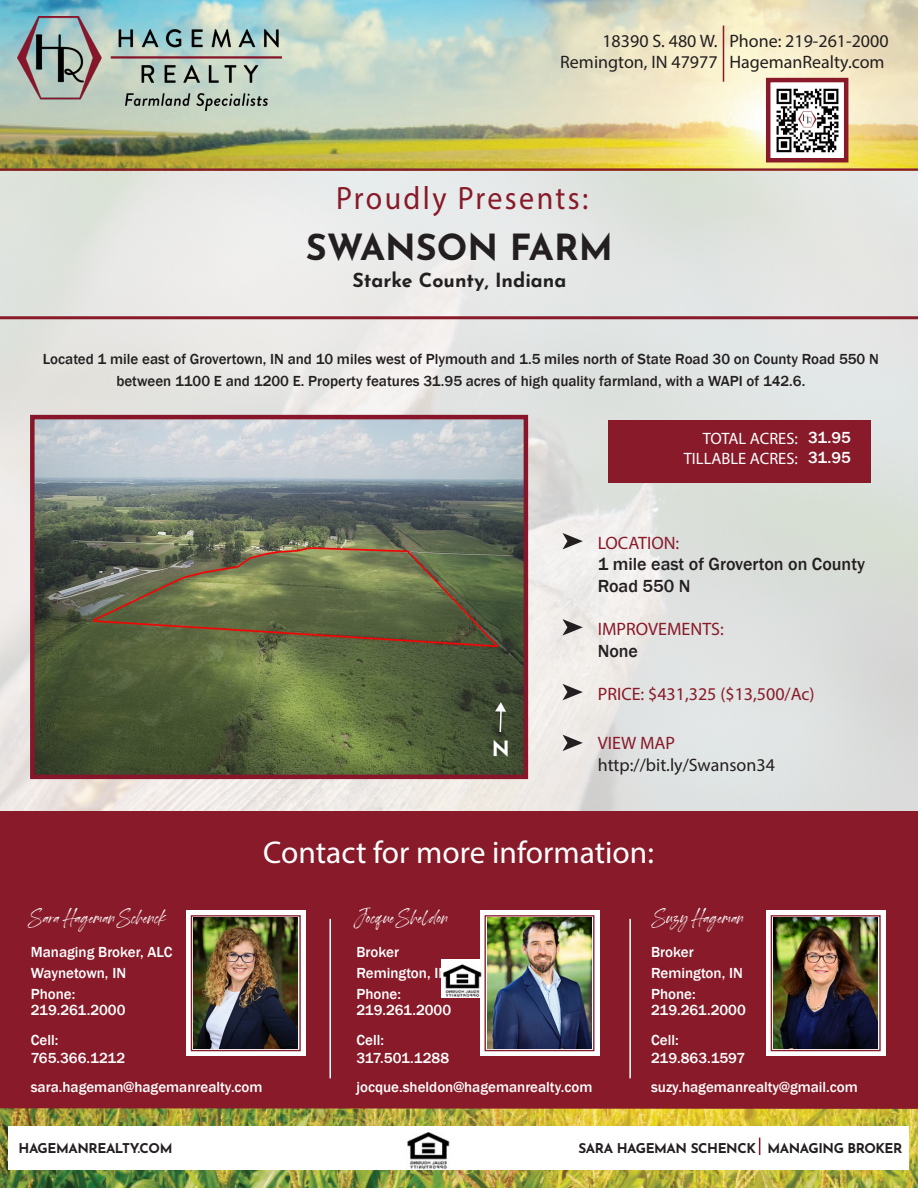
<style>
.page{position:relative;width:918px;height:1188px;background:#fff}
.page>*{position:absolute;margin:0;border:0;box-sizing:border-box;transform-origin:0 0}
.t1{font:700 36px "Josefin Sans";color:#231f20}
.t2{font:32.4px "Myriad Pro";letter-spacing:.08em;color:#881a29;scale:.93 1}
.t3{font:31.5px "Myriad Pro";color:#fff}
.t4{font:italic 22.8px "Springfield";letter-spacing:.01em;color:#fff}
.t5{font:700 21px "Josefin Sans";color:#fff}
.t6{font:700 19.5px "Josefin Sans";color:#231f20}
.t7{font:18px "Myriad Pro";color:#231f20}
.t8{font:18px "Myriad Pro";color:#881a29}
.t9{font:500 18px/21.6px "Franklin Gothic";color:#231f20}
.t10{font:16.5px "Myriad Pro";color:#fff}
.t11{font:500 16.5px "Franklin Gothic";letter-spacing:-.015em;color:#fff}
.t12{font:500 15px "Franklin Gothic";color:#fff}
.t13{font:500 15px/22.5px "Franklin Gothic";color:#231f20;text-align:center}
.t14{font:700 13.5px "Josefin Sans";letter-spacing:-.03em;color:#231f20}
</style>
<div class="page">
<img style="left:0;top:0;width:918px;height:168px">
<img style="left:0;top:171px;width:918px;height:641px">
<div style="left:0;top:812px;width:918px;height:328px;background:#881a29"></div>
<hr style="left:0;top:168px;width:918px;height:3px;background:#881a29">
<img style="left:18px;top:16px;width:263px;height:94px">
<hr style="left:723px;top:26px;width:1px;height:56px;background:#881a29">
<div style="left:608px;top:420px;width:262px;height:62px;background:#881a29"></div>
<svg style="left:563px;top:684px;width:20px;height:16px"></svg>
<svg style="left:563px;top:619px;width:20px;height:17px"></svg>
<hr style="left:329px;top:919px;width:2px;height:159px;background:#fff">
<hr style="left:0;top:316px;width:918px;height:3px;background:#881a29">
<svg style="left:563px;top:533px;width:20px;height:16px"></svg>
<img style="left:35px;top:420px;width:488px;height:354px">
<div style="left:30px;top:415px;width:498px;height:364px;border:4px solid #87162a"></div>
<img style="left:771px;top:83px;width:72px;height:74px">
<div style="left:766px;top:78px;width:82px;height:84px;border:4px solid #881a29"></div>
<svg style="left:563px;top:735px;width:20px;height:16px"></svg>
<svg style="left:480px;top:911px;width:119px;height:145px;fill:#fff"></svg>
<div style="left:485px;top:915px;width:109px;height:136px;border:1px solid #881a29"></div>
<img style="left:487px;top:918px;width:105px;height:131px">
<img style="left:0;top:1108px;width:918px;height:80px">
<div style="left:9px;top:1126px;width:900px;height:44px;background:#fff"></div>
<svg style="left:759px;top:1138px;width:1px;height:17px"></svg>
<svg style="left:186px;top:911px;width:119px;height:145px;fill:#fff"></svg>
<div style="left:191px;top:915px;width:110px;height:136px;border:1px solid #881a29"></div>
<img style="left:194px;top:918px;width:104px;height:131px">
<svg style="left:495px;top:702px;width:11px;height:31px"></svg>
<hr style="left:629px;top:919px;width:2px;height:159px;background:#fff">
<svg style="left:766px;top:911px;width:119px;height:145px;fill:#fff"></svg>
<div style="left:771px;top:915px;width:110px;height:136px;border:1px solid #881a29"></div>
<img style="left:774px;top:918px;width:104px;height:131px">
<img style="left:442px;top:959px;width:40px;height:38px">
<img style="left:407px;top:1132px;width:43px;height:38px">
<p class="t7" style="left:602px;top:30px;width:117px">18390 S. 480 W.</p>
<p class="t7" style="left:560px;top:51px;width:159px">Remington, IN 47977</p>
<p class="t7" style="left:729px;top:30px;width:161px">Phone: 219-261-2000</p>
<p class="t7" style="left:729px;top:51px;width:157px">HagemanRealty.com</p>
<p class="t2" style="left:336px;top:178px;width:273px">Proudly Presents:</p>
<p class="t1" style="left:306px;top:216px;width:309px">SWANSON FARM</p>
<p class="t6" style="left:352px;top:263px;width:216px">Starke County, Indiana</p>
<p class="t13" style="left:43px;top:348px;width:838px">Located 1 mile east of Grovertown, IN and 10 miles west of Plymouth and 1.5 miles north of State Road 30 on County Road 550 N between 1100 E and 1200 E. Property features 31.95 acres of high quality farmland, with a WAPI of 142.6.</p>
<p class="t5" style="left:492px;top:730px;width:19px">N</p>
<p class="t10" style="left:703px;top:428px;width:97px">TOTAL ACRES:</p>
<p class="t10" style="left:684px;top:448px;width:116px">TILLABLE ACRES:</p>
<p class="t11" style="left:808px;top:428px;width:44px">31.95</p>
<p class="t11" style="left:808px;top:448px;width:44px">31.95</p>
<p class="t8" style="left:598px;top:532px;width:83px">LOCATION:</p>
<p class="t9" style="left:598px;top:554px;width:269px">1 mile east of Groverton on County<br>Road 550 N</p>
<p class="t8" style="left:598px;top:618px;width:127px">IMPROVEMENTS:</p>
<p class="t9" style="left:598px;top:640px;width:42px">None</p>
<p class="t8" style="left:598px;top:683px;width:218px">PRICE: $431,325 ($13,500/Ac)</p>
<p class="t8" style="left:598px;top:732px;width:79px">VIEW MAP</p>
<p class="t7" style="left:598px;top:754px;width:179px">http://bit.ly/Swanson34</p>
<p class="t3" style="left:263px;top:833px;width:392px">Contact for more information:</p>
<p class="t4" style="left:29px;top:903px;width:143px">SaraHagemanSchenck</p>
<p class="t12" style="left:31px;top:943px;width:143px">Managing Broker, ALC</p>
<p class="t12" style="left:31px;top:964px;width:97px">Waynetown, IN</p>
<p class="t12" style="left:31px;top:985px;width:46px">Phone:</p>
<p class="t12" style="left:31px;top:1001px;width:96px">219.261.2000</p>
<p class="t12" style="left:31px;top:1031px;width:29px">Cell:</p>
<p class="t12" style="left:31px;top:1049px;width:96px">765.366.1212</p>
<p class="t12" style="left:31px;top:1078px;width:233px">sara.hageman@hagemanrealty.com</p>
<p class="t4" style="left:353px;top:903px;width:101px">JocqueSheldon</p>
<p class="t12" style="left:356px;top:943px;width:44px">Broker</p>
<p class="t12" style="left:356px;top:964px;width:93px">Remington, IN</p>
<p class="t12" style="left:356px;top:985px;width:46px">Phone:</p>
<p class="t12" style="left:356px;top:1001px;width:96px">219.261.2000</p>
<p class="t12" style="left:356px;top:1031px;width:29px">Cell:</p>
<p class="t12" style="left:356px;top:1049px;width:94px">317.501.1288</p>
<p class="t12" style="left:356px;top:1078px;width:237px">jocque.sheldon@hagemanrealty.com</p>
<p class="t4" style="left:653px;top:903px;width:97px">SuzyHageman</p>
<p class="t12" style="left:651px;top:943px;width:44px">Broker</p>
<p class="t12" style="left:651px;top:964px;width:93px">Remington, IN</p>
<p class="t12" style="left:651px;top:985px;width:46px">Phone:</p>
<p class="t12" style="left:651px;top:1001px;width:96px">219.261.2000</p>
<p class="t12" style="left:651px;top:1031px;width:29px">Cell:</p>
<p class="t12" style="left:651px;top:1049px;width:96px">219.863.1597</p>
<p class="t12" style="left:651px;top:1078px;width:208px">suzy.hagemanrealty@gmail.com</p>
<p class="t14" style="left:18px;top:1136px;width:156px">HAGEMANREALTY.COM</p>
<p class="t14" style="left:578px;top:1136px;width:326px">SARA HAGEMAN SCHENCK MANAGING BROKER</p>
</div>
